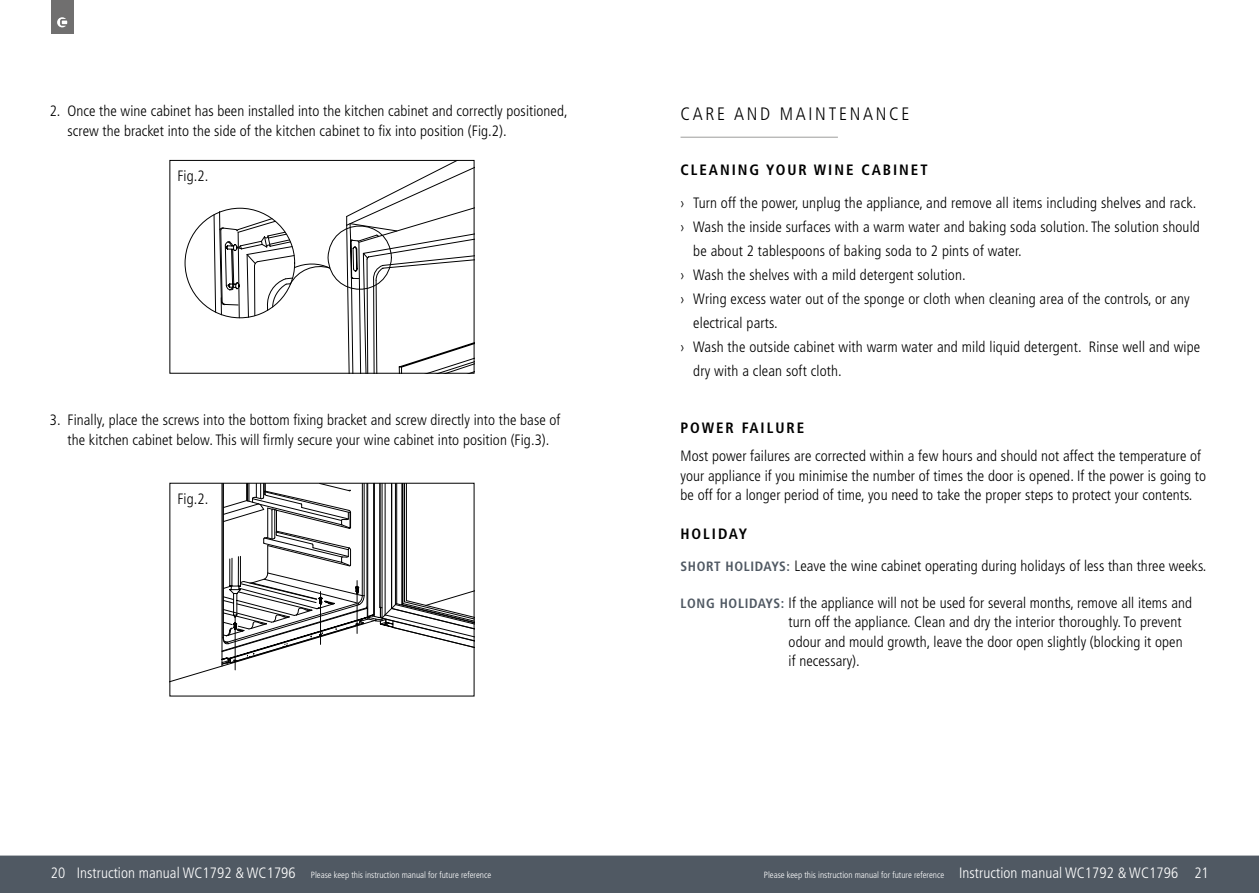
<style>
.page{position:relative;width:1259px;height:893px;background:#fff}
.page>*{position:absolute;margin:0;border:0;box-sizing:border-box;transform-origin:0 0}
.t1{font:300 condensed 18px "Frutiger";letter-spacing:.15em;color:#000}
.t2{font:300 condensed 15px/19.5px "Frutiger";letter-spacing:.005em;color:#000}
.t3{font:700 condensed 15px "Frutiger";letter-spacing:.13em;color:#000}
.t4{font:300 condensed 9px "Frutiger";color:#fff}
.s1{font-weight:700}
.s2{font-weight:700;font-size:13.5px;color:#505963}
.s3{font-size:15px}
</style>
<div class="page">
<div style="left:0;top:855px;width:1259px;height:38px;background:#505963"></div>
<div style="left:51px;top:0;width:22px;height:33px;background:#706f6f"></div>
<svg style="left:57px;top:17px;width:10px;height:10px"></svg>
<svg style="left:213px;top:162px;width:259px;height:210px"></svg>
<div style="left:169px;top:160px;width:305px;height:214px;border:1px solid #000"></div>
<svg style="left:171px;top:485px;width:301px;height:197px"></svg>
<div style="left:177px;top:492px;width:31px;height:12px;background:#fff"></div>
<hr style="left:680px;top:137px;width:158px;height:1px;background:#9d9d9c">
<p class="t2" style="left:67px;top:102px;width:502px;text-indent:-18px">2. Once the wine cabinet has been installed into the kitchen cabinet and correctly positioned, screw the bracket into the side of the kitchen cabinet to fix into position (Fig.2).</p>
<p class="t2" style="left:177px;top:166px;width:32px">Fig.2.</p>
<p class="t2" style="left:50px;top:411px;width:512px;text-align:center">3. Finally, place the screws into the bottom fixing bracket and screw directly into the base of the kitchen cabinet below. This will firmly secure your wine cabinet into position (Fig.3).</p>
<p class="t2" style="left:177px;top:489px;width:32px">Fig.2.</p>
<p class="t1" style="left:680px;top:103px;width:230px">CARE AND MAINTENANCE</p>
<p class="t3" style="left:680px;top:161px;width:248px">CLEANING YOUR WINE CABINET</p>
<p class="t2" style="left:680px;top:193px;width:517px">› Turn off the power, unplug the appliance, and remove all items including shelves and rack.</p>
<p class="t2" style="left:680px;top:217px;width:521px">› Wash the inside surfaces with a warm water and baking soda solution. The solution should</p>
<p class="t2" style="left:693px;top:241px;width:330px">be about 2 tablespoons of baking soda to 2 pints of water.</p>
<p class="t2" style="left:680px;top:265px;width:287px">› Wash the shelves with a mild detergent solution.</p>
<p class="t2" style="left:680px;top:289px;width:511px">› Wring excess water out of the sponge or cloth when cleaning area of the controls, or any</p>
<p class="t2" style="left:693px;top:313px;width:86px">electrical parts.</p>
<p class="t2" style="left:680px;top:337px;width:521px">› Wash the outside cabinet with warm water and mild liquid detergent. Rinse well and wipe</p>
<p class="t2" style="left:693px;top:361px;width:150px">dry with a clean soft cloth.</p>
<p class="t3" style="left:680px;top:419px;width:125px">POWER FAILURE</p>
<p class="t2" style="left:680px;top:447px;width:527px">Most power failures are corrected within a few hours and should not affect the temperature of your appliance if you minimise the number of times the door is opened. If the power is going to be off for a longer period of time, you need to take the proper steps to protect your contents.</p>
<p class="t2" style="left:680px;top:517px;width:527px;line-height:32.5px"><span class="s1">HOLIDAY<br></span><span class="s2">SHORT HOLIDAYS:</span> Leave the wine cabinet operating during holidays of less than three weeks.</p>
<p class="t2" style="left:788px;top:593px;width:405px;text-indent:-108px"><span class="s2">LONG HOLIDAYS:</span> If the appliance will not be used for several months, remove all items and turn off the appliance. Clean and dry the interior thoroughly. To prevent odour and mould growth, leave the door open slightly (blocking it open if necessary).</p>
<p class="t4" style="left:51px;top:869px;width:442px"><span class="s3">20 Instruction manual WC1792 &amp; WC1796</span> Please keep this instruction manual for future reference</p>
<p class="t4" style="left:764px;top:869px;width:446px">Please keep this instruction manual for future reference <span class="s3">Instruction manual WC1792 &amp; WC1796 21</span></p>
</div>
